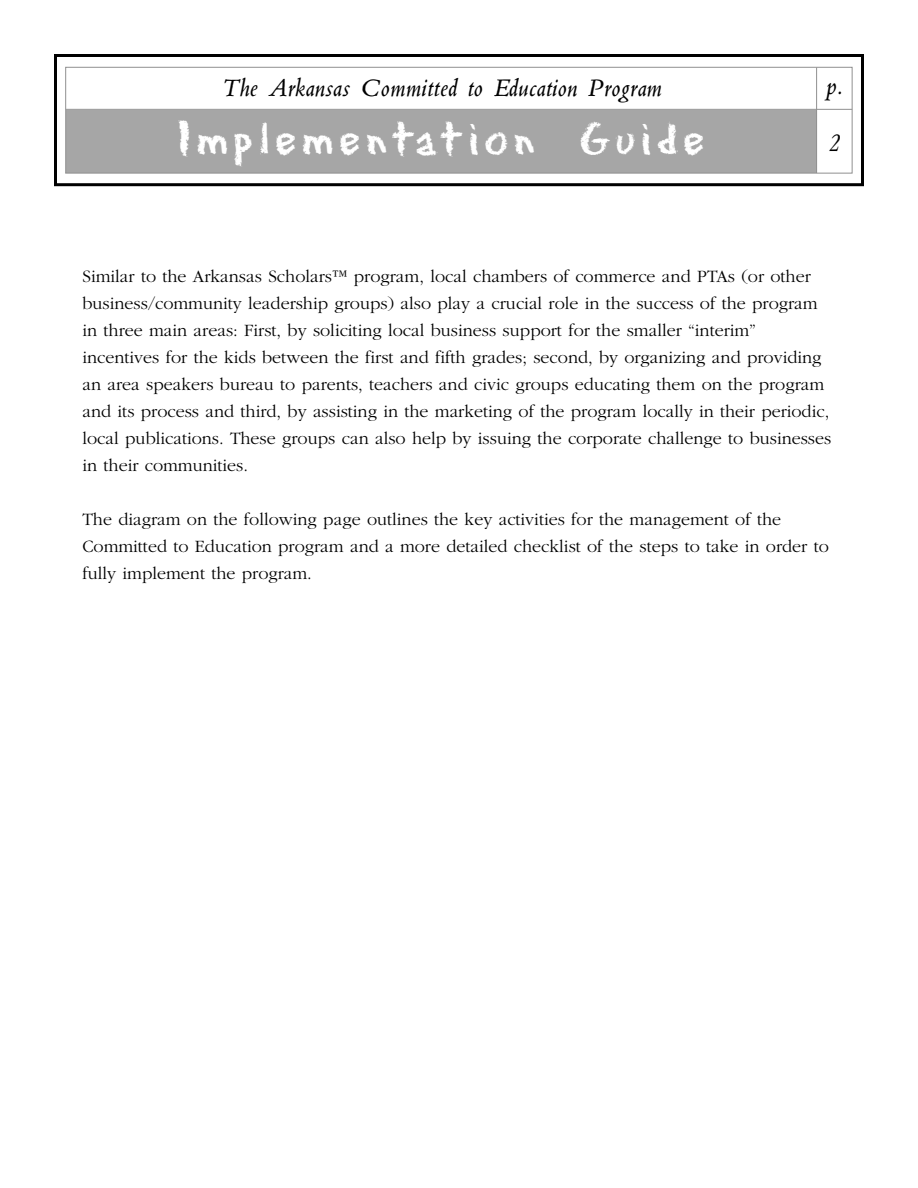
<style>
.page{position:relative;width:918px;height:1188px;background:#fff}
.page>*{position:absolute;margin:0;border:0;box-sizing:border-box;transform-origin:0 0}
.t1{font:42.6px "Eraser Dust";letter-spacing:.13em;color:#fff}
.t2{font:italic 27px "Blado";color:#000}
.t3{font:300 18px/27px "Garamond";color:#000}
</style>
<div class="page">
<div style="left:54px;top:54px;width:810px;height:132px;border:3px solid #000"></div>
<div style="left:66px;top:110px;width:750px;height:63px;background:#a6a6a6"></div>
<div style="left:65px;top:67px;width:788px;height:107px;border:1px solid #909090"></div>
<hr style="left:816px;top:67px;width:1px;height:106px;background:#909090">
<hr style="left:66px;top:109px;width:786px;height:1px;background:#909090">
<h2 class="t2" style="left:221px;top:77px;width:443px">The Arkansas Committed to Education Program</h2>
<h1 class="t1" style="left:177px;top:116px;width:529px">Implementation Guide</h1>
<h2 class="t2" style="left:827px;top:75px;width:18px">p.</h2>
<h2 class="t2" style="left:829px;top:132px;width:13px">2</h2>
<p class="t3" style="left:82px;top:265px;width:750px">Similar to the Arkansas Scholars™ program, local chambers of commerce and PTAs (or other business/community leadership groups) also play a crucial role in the success of the program in three main areas: First, by soliciting local business support for the smaller “interim” incentives for the kids between the first and fifth grades; second, by organizing and providing an area speakers bureau to parents, teachers and civic groups educating them on the program and its process and third, by assisting in the marketing of the program locally in their periodic, local publications. These groups can also help by issuing the corporate challenge to businesses in their communities.</p>
<p class="t3" style="left:82px;top:508px;width:748px">The diagram on the following page outlines the key activities for the management of the<br>Committed to Education program and a more detailed checklist of the steps to take in order to fully implement the program.</p>
</div>
